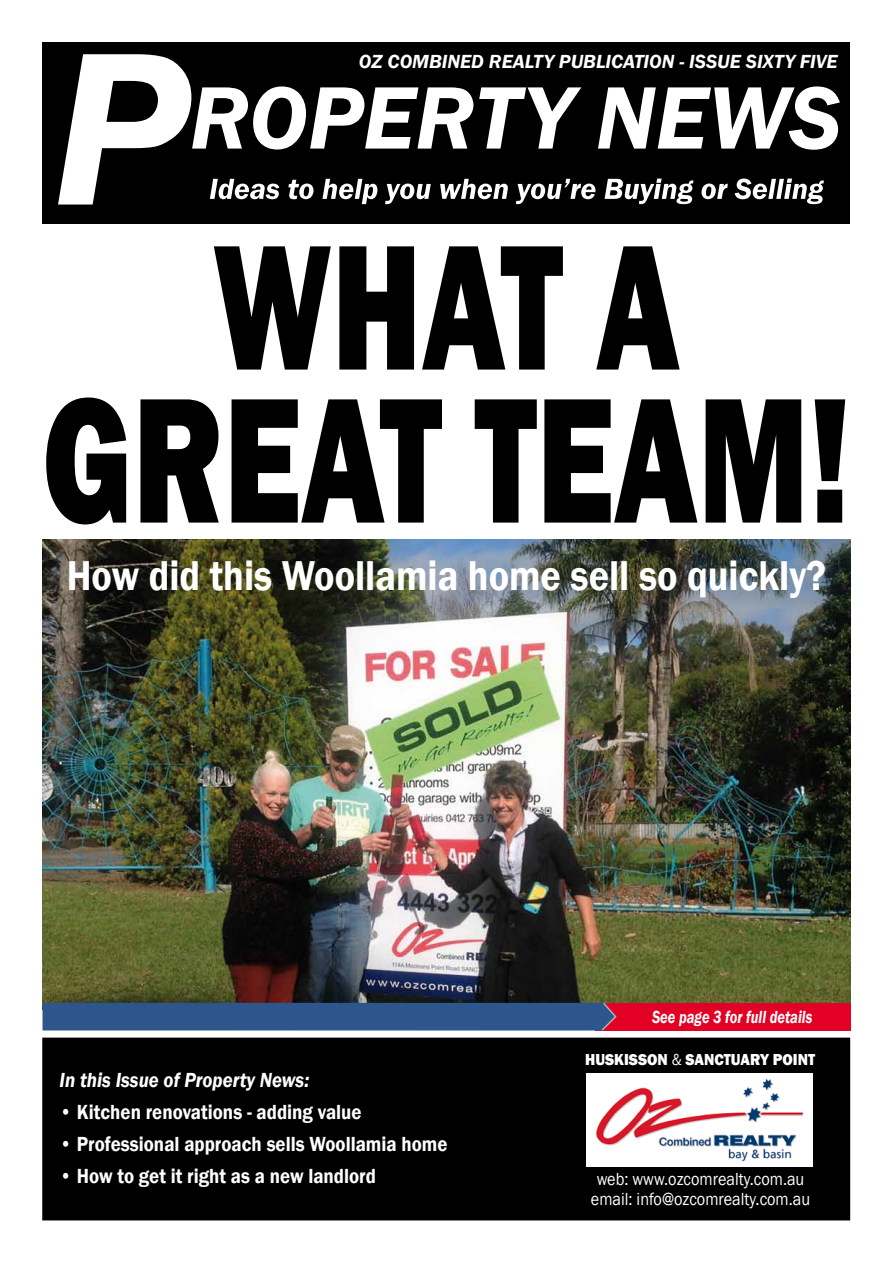
<style>
.page{position:relative;width:893px;height:1263px;background:#fff}
.page>*{position:absolute;margin:0;border:0;box-sizing:border-box;transform-origin:0 0}
.t1{font:800 184.8px/153px "Franklin Gothic";color:#000;text-align:center;scale:.71 1}
.t2{font:600 52.8px "Franklin Gothic";color:#fff;scale:.89 1}
.t3{font:600 42.9px "Franklin Gothic";color:#fff;scale:.89 1}
.t4{font:600 21px "Franklin Gothic";color:#fff;scale:.9 1}
.t5{font:italic 600 21px "Franklin Gothic";color:#fff;scale:.9 1}
.t6{font:italic 600 19.5px "Franklin Gothic";color:#fff}
.t7{font:18px/19.5px "Franklin Gothic";color:#fff;text-align:center;scale:.9 1}
.t8{font:italic 600 18px "Franklin Gothic";color:#fff;scale:.8 1}
.t9{font:800 16.35px "Franklin Gothic";color:#fff;scale:.92 1}
.s1{font-weight:400}
</style>
<div class="page">
<div style="left:42px;top:43px;width:808px;height:181px;background:#000"></div>
<svg style="left:58px;top:54px;width:782px;height:151px"></svg>
<div style="left:43px;top:1038px;width:806px;height:182px;background:#000"></div>
<div style="left:42px;top:1037px;width:808px;height:183px;border:2px solid #000"></div>
<div style="left:586px;top:1073px;width:226px;height:93px;background:#fff"></div>
<img style="left:596px;top:1079px;width:208px;height:83px">
<img style="left:43px;top:539px;width:807px;height:464px">
<div style="left:595px;top:1003px;width:255px;height:27px;background:#e20025"></div>
<svg style="left:43px;top:1001px;width:575px;height:30px;background:#335586"></svg>
<p class="t6" style="left:359px;top:49px;width:480px">OZ COMBINED REALTY PUBLICATION - ISSUE SIXTY FIVE</p>
<h1 class="t1" style="left:42px;top:231px;width:1139px">WHAT A<br>GREAT TEAM!</h1>
<h2 class="t2" style="left:122px;top:521px;width:124px">What</h2>
<h3 class="t3" style="left:67px;top:549px;width:854px">How did this Woollamia home sell so quickly?</h3>
<p class="t8" style="left:652px;top:1005px;width:202px">See page 3 for full details</p>
<p class="t5" style="left:60px;top:1066px;width:279px">In this Issue of Property News:</p>
<p class="t4" style="left:60px;top:1099px;width:337px">• Kitchen renovations - adding value</p>
<p class="t4" style="left:60px;top:1131px;width:433px">• Professional approach sells Woollamia home</p>
<p class="t4" style="left:60px;top:1163px;width:353px">• How to get it right as a new landlord</p>
<p class="t9" style="left:585px;top:1048px;width:252px">HUSKISSON <span class="s1">&amp;</span> SANCTUARY POINT</p>
<p class="t7" style="left:591px;top:1170px;width:245px">web: www.ozcomrealty.com.au email: info@ozcomrealty.com.au</p>
</div>
